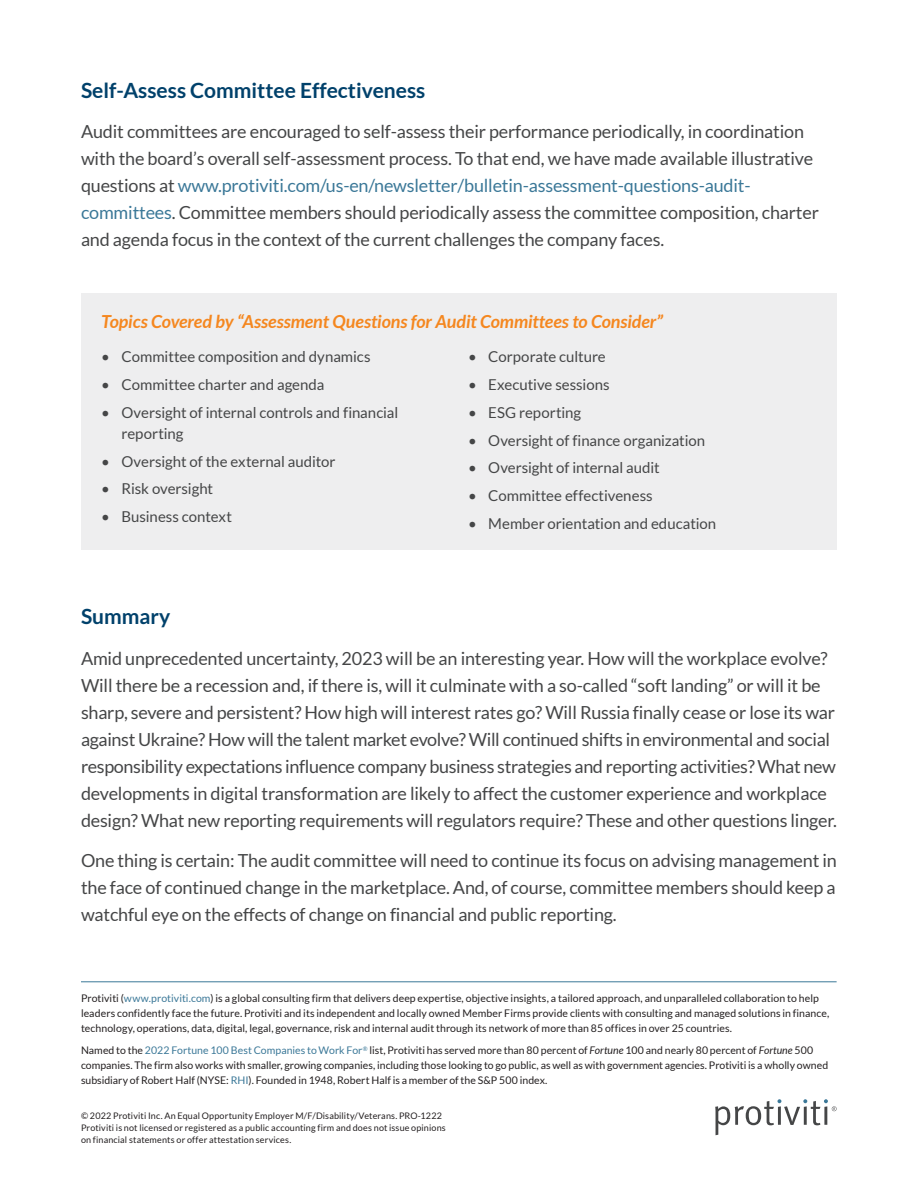
<style>
.page{position:relative;width:918px;height:1188px;background:#fff}
.page>*{position:absolute;margin:0;border:0;box-sizing:border-box;transform-origin:0 0}
.Subhead_-_14_18_Lato{font:700 21px "Lato";color:#00416b}
.Body_Copy_-_12_18_La{font:18px/27px "Lato";letter-spacing:-.01em;color:#454647}
.Graphic_Title_-_12_1{font:italic 700 18px "Lato";letter-spacing:-.005em;color:#f5871f}
.t1{font:15px/21px "Lato";letter-spacing:-.005em;color:#454647}
.t2{font:10.5px/15px "Lato";letter-spacing:.005em;color:#231f20}
.t3{font:9px/12px "Lato";letter-spacing:.015em;color:#231f20}
.s1{color:#3b7898}
.s2{font-style:italic}
</style>
<div class="page">
<hr style="left:81px;top:981px;width:756px;height:1px;background:#3b7898">
<svg style="left:715px;top:1099px;width:122px;height:36px"></svg>
<div style="left:81px;top:293px;width:756px;height:257px;background:#eeeeef"></div>
<p class="Subhead_-_14_18_Lato" style="left:81px;top:78px;width:346px">Self-Assess Committee Effectiveness</p>
<p class="Body_Copy_-_12_18_La" style="left:81px;top:118px;width:740px">Audit committees are encouraged to self-assess their performance periodically, in coordination with the board’s overall self-assessment process. To that end, we have made available illustrative questions at <span class="s1">www.protiviti.com/us-en/newsletter/bulletin-assessment-questions-audit&shy;committees</span>. Committee members should periodically assess the committee composition, charter and agenda focus in the context of the current challenges the company faces.</p>
<p class="Graphic_Title_-_12_1" style="left:101px;top:311px;width:563px">Topics Covered by “Assessment Questions for Audit Committees to Consider”</p>
<p class="t1" style="left:101px;top:346px;width:271px">• Committee composition and dynamics</p>
<p class="t1" style="left:101px;top:374px;width:225px">• Committee charter and agenda</p>
<p class="t1" style="left:122px;top:402px;width:278px;text-indent:-20px">• Oversight of internal controls and financial reporting</p>
<p class="t1" style="left:101px;top:451px;width:236px">• Oversight of the external auditor</p>
<p class="t1" style="left:101px;top:478px;width:113px">• Risk oversight</p>
<p class="t1" style="left:101px;top:506px;width:132px">• Business context</p>
<p class="t1" style="left:468px;top:346px;width:139px">• Corporate culture</p>
<p class="t1" style="left:468px;top:374px;width:143px">• Executive sessions</p>
<p class="t1" style="left:468px;top:402px;width:115px">• ESG reporting</p>
<p class="t1" style="left:468px;top:430px;width:239px">• Oversight of finance organization</p>
<p class="t1" style="left:468px;top:457px;width:193px">• Oversight of internal audit</p>
<p class="t1" style="left:468px;top:485px;width:186px">• Committee effectiveness</p>
<p class="t1" style="left:468px;top:513px;width:250px">• Member orientation and education</p>
<p class="Subhead_-_14_18_Lato" style="left:81px;top:605px;width:91px">Summary</p>
<p class="Body_Copy_-_12_18_La" style="left:81px;top:645px;width:758px">Amid unprecedented uncertainty, 2023 will be an interesting year. How will the workplace evolve?<br>Will there be a recession and, if there is, will it culminate with a so-called “soft landing” or will it be sharp, severe and persistent? How high will interest rates go? Will Russia finally cease or lose its war against Ukraine? How will the talent market evolve? Will continued shifts in environmental and social responsibility expectations influence company business strategies and reporting activities? What new developments in digital transformation are likely to affect the customer experience and workplace design? What new reporting requirements will regulators require? These and other questions linger.</p>
<p class="Body_Copy_-_12_18_La" style="left:81px;top:847px;width:758px;text-align:justify">One thing is certain: The audit committee will need to continue its focus on advising management in the face of continued change in the marketplace. And, of course, committee members should keep a watchful eye on the effects of change on financial and public reporting.</p>
<p class="t2" style="left:81px;top:991px;width:750px">Protiviti (<span class="s1">www.protiviti.com</span>) is a global consulting firm that delivers deep expertise, objective insights, a tailored approach, and unparalleled collaboration to help leaders confidently face the future. Protiviti and its independent and locally owned Member Firms provide clients with consulting and managed solutions in finance, technology, operations, data, digital, legal, governance, risk and internal audit through its network of more than 85 offices in over 25 countries.</p>
<p class="t2" style="left:81px;top:1043px;width:749px">Named to the <span class="s1">2022 Fortune 100 Best Companies to Work For</span><sup>®</sup> list, Protiviti has served more than 80 percent of <span class="s2">Fortune</span> 100 and nearly 80 percent of <span class="s2">Fortune</span> 500 companies. The firm also works with smaller, growing companies, including those looking to go public, as well as with government agencies. Protiviti is a wholly owned subsidiary of Robert Half (NYSE: <span class="s1">RHI</span>). Founded in 1948, Robert Half is a member of the S&amp;P 500 index.</p>
<p class="t3" style="left:81px;top:1109px;width:366px">© 2022 Protiviti Inc. An Equal Opportunity Employer M/F/Disability/Veterans. PRO-1222<br>Protiviti is not licensed or registered as a public accounting firm and does not issue opinions on financial statements or offer attestation services.</p>
</div>
